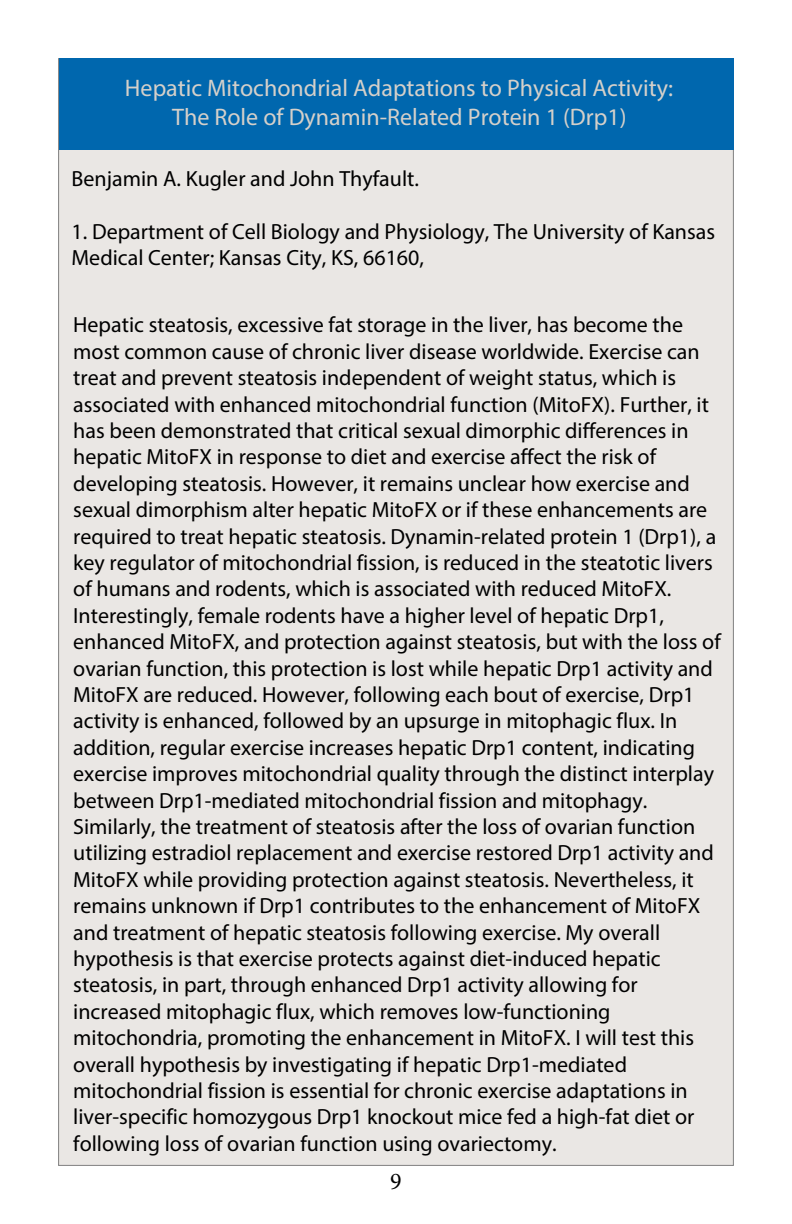
<style>
.page{position:relative;width:792px;height:1224px;background:#fff}
.page>*{position:absolute;margin:0;border:0;box-sizing:border-box;transform-origin:0 0}
.t1{font:24px/28.8px "Myriad Pro";color:#d5d0ca;text-align:center}
.t2{font:24px "Minion Pro";color:#000}
.t3{font:22px/26.4px "Myriad Pro";color:#000}
</style>
<div class="page">
<div style="left:58px;top:58px;width:676px;height:1108px;background:#eae7e4"></div>
<div style="left:59px;top:58px;width:675px;height:92px;background:#0067ae"></div>
<p class="t1" style="left:125px;top:73px;width:549px">Hepatic Mitochondrial Adaptations to Physical Activity:<br>The Role of Dynamin-Related Protein 1 (Drp1)</p>
<p class="t3" style="left:72px;top:166px;width:349px">Benjamin A. Kugler and John Thyfault.</p>
<p class="t3" style="left:72px;top:219px;width:645px;line-height:25.4px">1. Department of Cell Biology and Physiology, The University of Kansas<br>Medical Center; Kansas City, KS, 66160,</p>
<p class="t3" style="left:73px;top:312px;width:649px">Hepatic steatosis, excessive fat storage in the liver, has become the most common cause of chronic liver disease worldwide. Exercise can treat and prevent steatosis independent of weight status, which is associated with enhanced mitochondrial function (MitoFX). Further, it has been demonstrated that critical sexual dimorphic differences in hepatic MitoFX in response to diet and exercise affect the risk of developing steatosis. However, it remains unclear how exercise and sexual dimorphism alter hepatic MitoFX or if these enhancements are required to treat hepatic steatosis. Dynamin-related protein 1 (Drp1), a key regulator of mitochondrial fission, is reduced in the steatotic livers of humans and rodents, which is associated with reduced MitoFX.<br>Interestingly, female rodents have a higher level of hepatic Drp1, enhanced MitoFX, and protection against steatosis, but with the loss of ovarian function, this protection is lost while hepatic Drp1 activity and MitoFX are reduced. However, following each bout of exercise, Drp1 activity is enhanced, followed by an upsurge in mitophagic flux. In addition, regular exercise increases hepatic Drp1 content, indicating exercise improves mitochondrial quality through the distinct interplay between Drp1-mediated mitochondrial fission and mitophagy.<br>Similarly, the treatment of steatosis after the loss of ovarian function utilizing estradiol replacement and exercise restored Drp1 activity and MitoFX while providing protection against steatosis. Nevertheless, it remains unknown if Drp1 contributes to the enhancement of MitoFX and treatment of hepatic steatosis following exercise. My overall hypothesis is that exercise protects against diet-induced hepatic steatosis, in part, through enhanced Drp1 activity allowing for increased mitophagic flux, which removes low-functioning mitochondria, promoting the enhancement in MitoFX. I will test this overall hypothesis by investigating if hepatic Drp1-mediated mitochondrial fission is essential for chronic exercise adaptations in liver-specific homozygous Drp1 knockout mice fed a high-fat diet or following loss of ovarian function using ovariectomy.</p>
<p class="t2" style="left:390px;top:1167px;width:13px">9</p>
</div>
